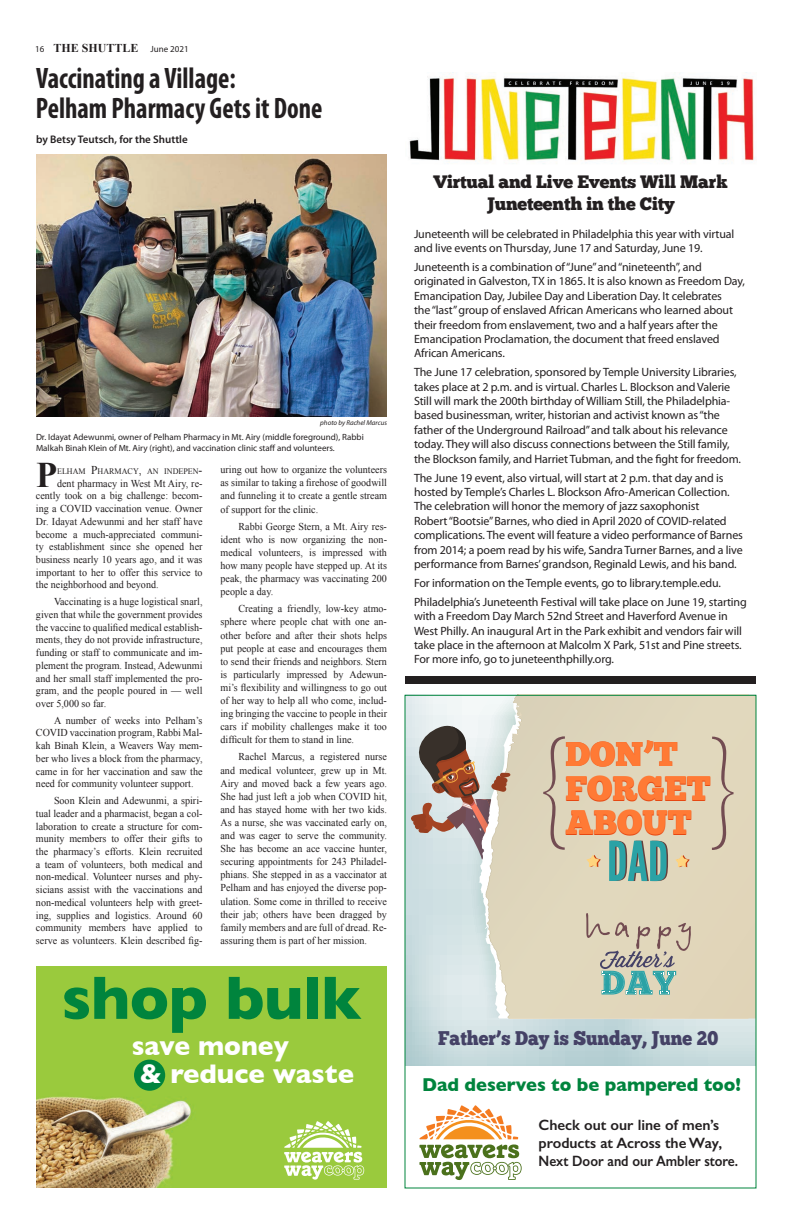
<style>
.page{position:relative;width:792px;height:1224px;background:#fff}
.page>*{position:absolute;margin:0;border:0;box-sizing:border-box;transform-origin:0 0}
.t1{font:800 62px "Gill Sans";letter-spacing:-.01em;color:#00843d}
.drop_cap{font:700 36px "Times New Roman";color:#231f20;scale:.96 1}
.t2{font:34.2px/34.2px "Chunk Five";color:#e64812}
.Head_27pt{font:700 condensed 29.7px/30px "Myriad Pro";color:#231f20;scale:.91 1}
.t3{font:800 27.5px "Gill Sans";color:#fff}
.t4{font:800 27.5px "Gill Sans";color:#fff;scale:.96 1}
.t5{font:19.8px "Chunk Five";color:#454266;scale:.91 1}
.t6{font:800 19px "Gill Sans";color:#00843d;scale:.96 1}
.Body_myriad_pro{font:18px/21.6px "Chunk Five";letter-spacing:-.01em;color:#231f20;text-align:center}
.t7{font:600 15px/18px "Gill Sans";color:#231f20}
.Body_myriad_pro-2{font:12px/14.4px "Myriad Pro";letter-spacing:-.01em;color:#231f20}
.Byline{font:600 11px "Myriad Pro";color:#231f20}
.Body{font:10.5px/13.1px "Times New Roman";color:#231f20;text-align:justify;scale:.96 1}
.drop_cap-2{font:10.5px/12.7px "Times New Roman";color:#231f20;text-align:justify;scale:.96 1}
.Photo_Caption_copy{font:9px/10.5px "Myriad Pro";color:#231f20}
.drop_cap-3{font:8.4px "Times New Roman";color:#231f20;scale:.96 1}
.Photo_Credit{font:italic 7px "Myriad Pro";color:#231f20}
.s1{font-family:"Times New Roman";font-weight:700;font-size:12px}
.s2{font-size:12px}
</style>
<div class="page">
<img style="left:36px;top:967px;width:351px;height:221px">
<svg style="left:284px;top:1121px;width:80px;height:59px"></svg>
<div style="left:134px;top:1060px;width:31px;height:31px;background:#00843d;border-radius:50%"></div>
<svg style="left:406px;top:697px;width:348px;height:368px"></svg>
<svg style="left:460px;top:919px;width:19px;height:99px"></svg>
<div style="left:487px;top:697px;width:261px;height:322px;background:#e1d7bc"></div>
<svg style="left:609px;top:841px;width:59px;height:40px"></svg>
<svg style="left:586px;top:855px;width:15px;height:12px"></svg>
<svg style="left:675px;top:855px;width:15px;height:12px"></svg>
<svg style="left:712px;top:737px;width:22px;height:113px"></svg>
<svg style="left:586px;top:913px;width:105px;height:82px"></svg>
<svg style="left:411px;top:697px;width:154px;height:222px"></svg>
<svg style="left:419px;top:1105px;width:103px;height:75px"></svg>
<img style="left:36px;top:154px;width:351px;height:262px">
<img style="left:409px;top:72px;width:346px;height:92px">
<div style="left:405px;top:676px;width:351px;height:8px;background:#231f20"></div>
<p class="Photo_Caption_copy" style="left:35px;top:43px;width:155px">16 <span class="s1">THE SHUTTLE</span> June 2021</p>
<p class="Head_27pt" style="left:36px;top:62px;width:316px">Vaccinating a Village:<br>Pelham Pharmacy Gets it Done</p>
<p class="Byline" style="left:36px;top:132px;width:153px">by Betsy Teutsch, for the Shuttle</p>
<p class="Photo_Credit" style="left:320px;top:418px;width:68px">photo by Rachel Marcus</p>
<p class="Photo_Caption_copy" style="left:36px;top:432px;width:329px">Dr. Idayat Adewunmi, owner of Pelham Pharmacy in Mt. Airy (middle foreground), Rabbi<br>Malkah Binah Klein of Mt. Airy (right), and vaccination clinic staff and volunteers.</p>
<p class="drop_cap" style="left:36px;top:450px;width:24px">P</p>
<p class="drop_cap-3" style="left:57px;top:466px;width:153px">ELHAM <span class="s2">P</span>HARMACY<span class="s2">,</span> AN INDEPEN<span class="s2">-</span></p>
<p class="drop_cap-2" style="left:36px;top:477px;width:175px;text-indent:21px">dent pharmacy in West Mt Airy, re&shy;cently took on a big challenge: becom&shy;ing a COVID vaccination venue. Owner Dr. Idayat Adewunmi and her staff have become a much-appreciated communi&shy;ty establishment since she opened her business nearly 10 years ago, and it was important to her to offer this service to the neighborhood and beyond.</p>
<p class="Body" style="left:36px;top:595px;width:175px;line-height:12.7px;text-indent:18px">Vaccinating is a huge logistical snarl, given that while the government provides the vaccine to qualified medical establish&shy;ments, they do not provide infrastructure, funding or staff to communicate and im&shy;plement the program. Instead, Adewunmi and her small staff implemented the pro&shy;gram, and the people poured in — well over 5,000 so far.</p>
<p class="Body" style="left:36px;top:714px;width:175px;line-height:12.7px;text-indent:18px">A number of weeks into Pelham’s COVID vaccination program, Rabbi Mal&shy;kah Binah Klein, a Weavers Way mem&shy;ber who lives a block from the pharmacy, came in for her vaccination and saw the need for community volunteer support.</p>
<p class="Body" style="left:36px;top:794px;width:175px;line-height:12.7px;text-indent:18px">Soon Klein and Adewunmi, a spiri&shy;tual leader and a pharmacist, began a col&shy;laboration to create a structure for com&shy;munity members to offer their gifts to the pharmacy’s efforts. Klein recruited a team of volunteers, both medical and non-medical. Volunteer nurses and phy&shy;sicians assist with the vaccinations and non-medical volunteers help with greet&shy;ing, supplies and logistics. Around 60 community members have applied to serve as volunteers. Klein described fig-</p>
<p class="Body" style="left:221px;top:463px;width:175px">uring out how to organize the volunteers as similar to taking a firehose of goodwill and funneling it to create a gentle stream of support for the clinic.</p>
<p class="Body" style="left:221px;top:519px;width:175px;text-indent:18px">Rabbi George Stern, a Mt. Airy res&shy;ident who is now organizing the non&shy;medical volunteers, is impressed with how many people have stepped up. At its peak, the pharmacy was vaccinating 200 people a day.</p>
<p class="Body" style="left:221px;top:602px;width:175px;text-indent:18px">Creating a friendly, low-key atmo&shy;sphere where people chat with one an&shy;other before and after their shots helps put people at ease and encourages them to send their friends and neighbors. Stern is particularly impressed by Adewun&shy;mi’s flexibility and willingness to go out of her way to help all who come, includ&shy;ing bringing the vaccine to people in their cars if mobility challenges make it too difficult for them to stand in line.</p>
<p class="Body" style="left:221px;top:750px;width:175px;text-indent:18px">Rachel Marcus, a registered nurse and medical volunteer, grew up in Mt.<br>Airy and moved back a few years ago.<br>She had just left a job when COVID hit, and has stayed home with her two kids.<br>As a nurse, she was vaccinated early on, and was eager to serve the community.<br>She has become an ace vaccine hunter, securing appointments for 243 Philadel&shy;phians. She stepped in as a vaccinator at Pelham and has enjoyed the diverse pop&shy;ulation. Some come in thrilled to receive their jab; others have been dragged by family members and are full of dread. Re&shy;assuring them is part of her mission.</p>
<p class="t1" style="left:61px;top:962px;width:302px">shop bulk</p>
<p class="t4" style="left:132px;top:1030px;width:165px">save money</p>
<p class="t3" style="left:140px;top:1058px;width:216px">&amp; reduce waste</p>
<p class="Body_myriad_pro" style="left:433px;top:171px;width:296px">Virtual and Live Events Will Mark<br>Juneteenth in the City</p>
<p class="Body_myriad_pro-2" style="left:414px;top:226px;width:322px">Juneteenth will be celebrated in Philadelphia this year with virtual and live events on Thursday, June 17 and Saturday, June 19.</p>
<p class="Body_myriad_pro-2" style="left:414px;top:259px;width:333px">Juneteenth is a combination of “June” and “nineteenth”, and originated in Galveston, TX in 1865. It is also known as Freedom Day, Emancipation Day, Jubilee Day and Liberation Day. It celebrates<br>the “last” group of enslaved African Americans who learned about their freedom from enslavement, two and a half years after the Emancipation Proclamation, the document that freed enslaved African Americans.</p>
<p class="Body_myriad_pro-2" style="left:414px;top:365px;width:329px">The June 17 celebration, sponsored by Temple University Libraries, takes place at 2 p.m. and is virtual. Charles L. Blockson and Valerie Still will mark the 200th birthday of William Still, the Philadelphia&shy;based businessman, writer, historian and activist known as “the father of the Underground Railroad” and talk about his relevance today. They will also discuss connections between the Still family, the Blockson family, and Harriet Tubman, and the fight for freedom.</p>
<p class="Body_myriad_pro-2" style="left:414px;top:470px;width:331px">The June 19 event, also virtual, will start at 2 p.m. that day and is hosted by Temple’s Charles L. Blockson Afro-American Collection.<br>The celebration will honor the memory of jazz saxophonist<br>Robert “Bootsie” Barnes, who died in April 2020 of COVID-related complications. The event will feature a video performance of Barnes from 2014; a poem read by his wife, Sandra Turner Barnes, and a live performance from Barnes’ grandson, Reginald Lewis, and his band.</p>
<p class="Body_myriad_pro-2" style="left:414px;top:575px;width:309px">For information on the Temple events, go to library.temple.edu.</p>
<p class="Body_myriad_pro-2" style="left:414px;top:594px;width:334px">Philadelphia’s Juneteenth Festival will take place on June 19, starting with a Freedom Day March 52nd Street and Haverford Avenue in West Philly. An inaugural Art in the Park exhibit and vendors fair will take place in the afternoon at Malcolm X Park, 51st and Pine streets.<br>For more info, go to juneteenthphilly.org.</p>
<p class="t2" style="left:565px;top:737px;width:147px">DON’T<br>FORGET<br>ABOUT</p>
<p class="t5" style="left:438px;top:1027px;width:309px">Father’s Day is Sunday, June 20</p>
<p class="t6" style="left:422px;top:1073px;width:334px">Dad deserves to be pampered too!</p>
<p class="t7" style="left:539px;top:1116px;width:201px">Check out our line of men’s products at Across the Way,<br>Next Door and our Ambler store.</p>
</div>
